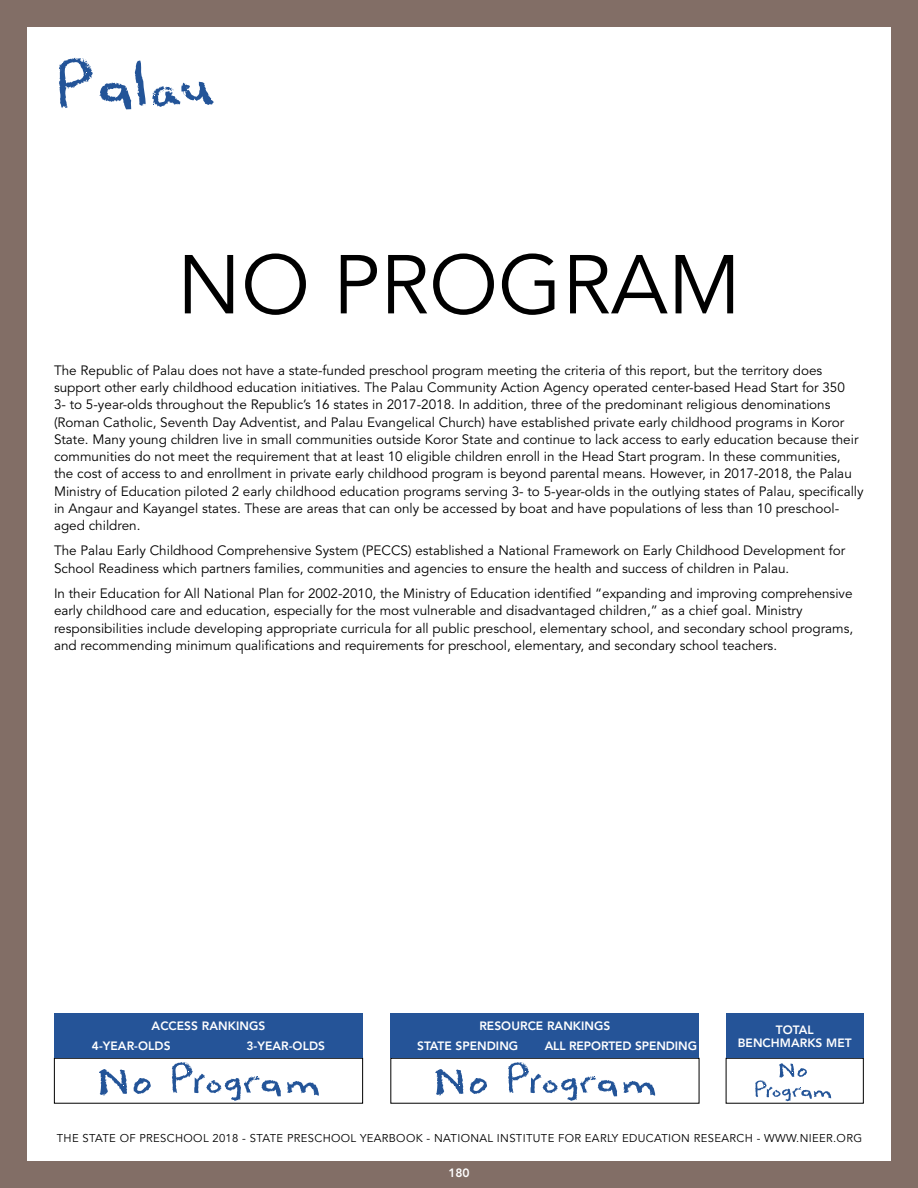
<style>
.page{position:relative;width:918px;height:1188px;background:#826e66}
.page>*{position:absolute;margin:0;border:0;box-sizing:border-box;transform-origin:0 0}
.t1{font:82.5px "Avenir";color:#000}
.t2{font:13.5px/17.2px "Avenir";color:#000}
.t3{font:800 12px/20.1px "Avenir";letter-spacing:.005em;color:#fff}
.t4{font:11.25px "Avenir";letter-spacing:.03em;color:#000}
</style>
<div class="page">
<div style="left:27px;top:27px;width:864px;height:1134px;background:#fff"></div>
<svg style="left:99px;top:60px;width:47px;height:49px"></svg>
<svg style="left:59px;top:58px;width:34px;height:50px"></svg>
<svg style="left:152px;top:82px;width:62px;height:25px"></svg>
<div style="left:54px;top:1058px;width:309px;height:46px;border:1px solid #000"></div>
<div style="left:390px;top:1058px;width:309px;height:46px;border:1px solid #000"></div>
<div style="left:726px;top:1058px;width:138px;height:46px;border:1px solid #000"></div>
<div style="left:54px;top:1013px;width:309px;height:45px;background:#255498"></div>
<div style="left:390px;top:1013px;width:309px;height:45px;background:#255498"></div>
<div style="left:726px;top:1013px;width:138px;height:45px;background:#255498"></div>
<svg style="left:99px;top:1069px;width:52px;height:27px"></svg>
<svg style="left:171px;top:1062px;width:148px;height:39px"></svg>
<svg style="left:435px;top:1069px;width:52px;height:27px"></svg>
<svg style="left:508px;top:1062px;width:147px;height:39px"></svg>
<svg style="left:755px;top:1063px;width:76px;height:39px"></svg>
<h1 class="t1" style="left:177px;top:237px;width:566px">NO PROGRAM</h1>
<p class="t2" style="left:54px;top:362px;width:811px">The Republic of Palau does not have a state-funded preschool program meeting the criteria of this report, but the territory does support other early childhood education initiatives. The Palau Community Action Agency operated center-based Head Start for 350<br>3- to 5-year-olds throughout the Republic’s 16 states in 2017-2018. In addition, three of the predominant religious denominations (Roman Catholic, Seventh Day Adventist, and Palau Evangelical Church) have established private early childhood programs in Koror State. Many young children live in small communities outside Koror State and continue to lack access to early education because their communities do not meet the requirement that at least 10 eligible children enroll in the Head Start program. In these communities,<br>the cost of access to and enrollment in private early childhood program is beyond parental means. However, in 2017-2018, the Palau Ministry of Education piloted 2 early childhood education programs serving 3- to 5-year-olds in the outlying states of Palau, specifically in Angaur and Kayangel states. These are areas that can only be accessed by boat and have populations of less than 10 preschool&shy;aged children.</p>
<p class="t2" style="left:54px;top:543px;width:793px">The Palau Early Childhood Comprehensive System (PECCS) established a National Framework on Early Childhood Development for<br>School Readiness which partners families, communities and agencies to ensure the health and success of children in Palau.</p>
<p class="t2" style="left:54px;top:585px;width:801px">In their Education for All National Plan for 2002-2010, the Ministry of Education identified “expanding and improving comprehensive early childhood care and education, especially for the most vulnerable and disadvantaged children,” as a chief goal. Ministry responsibilities include developing appropriate curricula for all public preschool, elementary school, and secondary school programs, and recommending minimum qualifications and requirements for preschool, elementary, and secondary school teachers.</p>
<p class="t3" style="left:92px;top:1016px;width:175px;text-indent:60px">ACCESS RANKINGS<br>4-YEAR-OLDS</p>
<p class="t3" style="left:246px;top:1036px;width:80px">3-YEAR-OLDS</p>
<p class="t3" style="left:417px;top:1016px;width:195px;text-indent:62px">RESOURCE RANKINGS<br>STATE SPENDING</p>
<p class="t3" style="left:545px;top:1036px;width:154px">ALL REPORTED SPENDING</p>
<p class="t3" style="left:738px;top:1023px;width:115px;line-height:13.5px;text-align:center">TOTAL<br>BENCHMARKS MET</p>
<p class="t4" style="left:57px;top:1131px;width:807px">THE STATE OF PRESCHOOL 2018 - STATE PRESCHOOL YEARBOOK - NATIONAL INSTITUTE FOR EARLY EDUCATION RESEARCH - WWW.NIEER.ORG</p>
<p class="t3" style="left:448px;top:1162px;width:23px">180</p>
</div>
